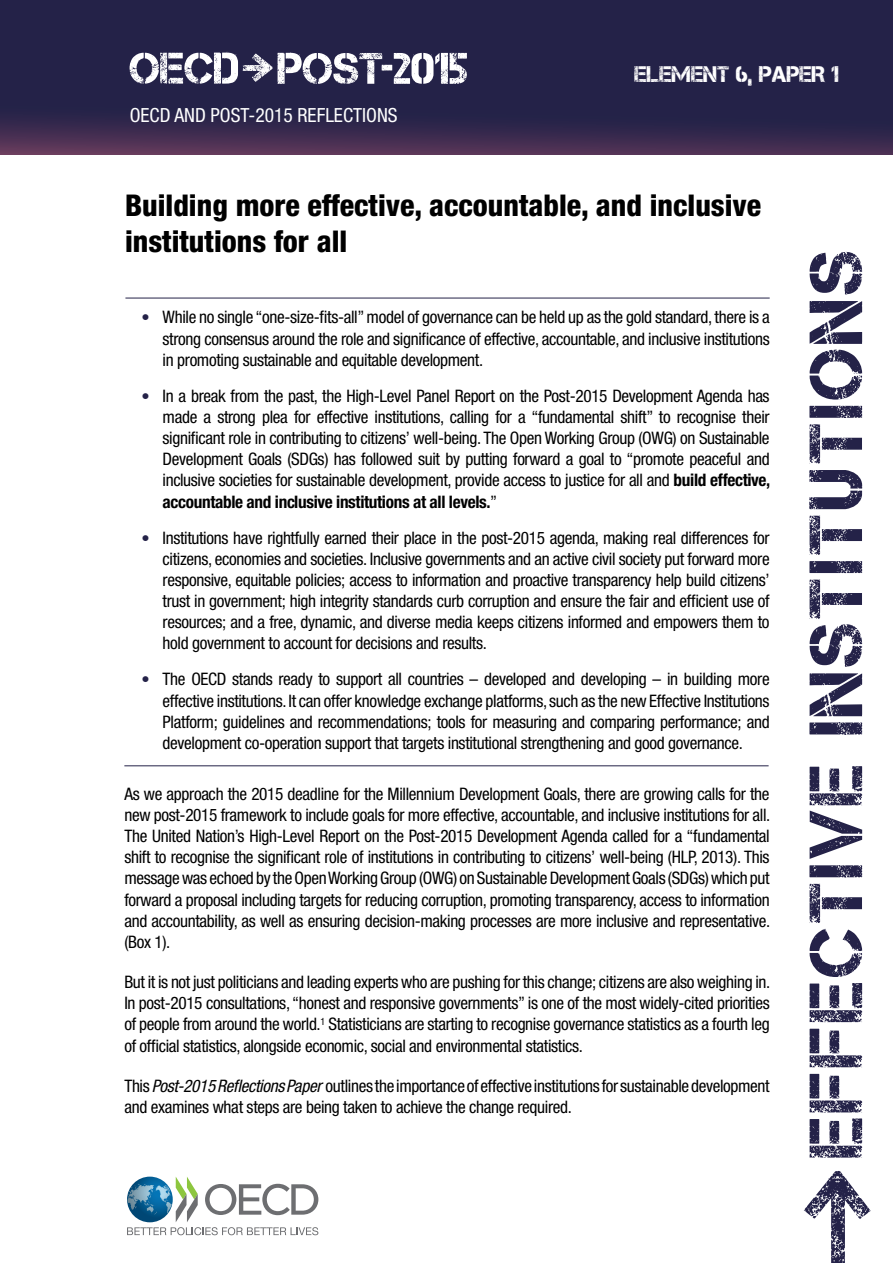
<style>
.page{position:relative;width:893px;height:1263px;background:#fff}
.page>*{position:absolute;margin:0;border:0;box-sizing:border-box;transform-origin:0 0}
.t1{font:75px "Captureit";letter-spacing:.05em;color:#242248}
.t2{font:800 condensed 30px/36px "Helvetica Neue LT Std";color:#000}
.t3{font:22.5px "Captureit";color:#fff}
.t4{font:condensed 19.5px "Helvetica Neue LT Std";color:#fff}
.t5{font:condensed 17.25px/21.1px "Helvetica Neue LT Std";letter-spacing:-.02em;color:#000;text-align:justify}
.s1{font-size:16.5px;color:#242248}
.s2{font-weight:700}
.s3{font-style:italic}
</style>
<div class="page">
<svg style="left:0;top:0;width:893px;height:154px;background:#2a2449"></svg>
<hr style="left:125px;top:298px;width:645px;height:1px;background:#242248">
<hr style="left:124px;top:765px;width:645px;height:1px;background:#242248">
<svg style="left:130px;top:52px;width:337px;height:32px"></svg>
<svg style="left:127px;top:1176px;width:191px;height:59px"></svg>
<svg style="left:804px;top:1171px;width:67px;height:92px"></svg>
<p class="t4" style="left:130px;top:104px;width:92px">OECD AND post</p>
<p class="t4" style="left:249px;top:104px;width:99px">-2015 reflections</p>
<h3 class="t3" style="left:634px;top:62px;width:206px">ELEMENT 6, PAPER 1</h3>
<h2 class="t2" style="left:125px;top:186px;width:638px">Building more effective, accountable, and inclusive institutions for all</h2>
<p class="t5" style="left:163px;top:307px;width:609px;text-indent:-21px"><span class="s1">•</span> While no single “one-size-fits-all” model of governance can be held up as the gold standard, there is a strong consensus around the role and significance of effective, accountable, and inclusive institutions in promoting sustainable and equitable development.</p>
<p class="t5" style="left:163px;top:385px;width:609px;text-indent:-21px"><span class="s1">•</span> In a break from the past, the High-Level Panel Report on the Post-2015 Development Agenda has made a strong plea for effective institutions, calling for a “fundamental shift” to recognise their significant role in contributing to citizens’ well-being. The Open Working Group (OWG) on Sustainable Development Goals (SDGs) has followed suit by putting forward a goal to “promote peaceful and inclusive societies for sustainable development, provide access to justice for all and <span class="s2">build effective, accountable and inclusive institutions at all levels.</span>”</p>
<p class="t5" style="left:163px;top:527px;width:608px;text-indent:-21px"><span class="s1">•</span> Institutions have rightfully earned their place in the post-2015 agenda, making real differences for citizens, economies and societies. Inclusive governments and an active civil society put forward more responsive, equitable policies; access to information and proactive transparency help build citizens’ trust in government; high integrity standards curb corruption and ensure the fair and efficient use of resources; and a free, dynamic, and diverse media keeps citizens informed and empowers them to hold government to account for decisions and results.</p>
<p class="t5" style="left:163px;top:669px;width:609px;text-indent:-21px"><span class="s1">•</span> The OECD stands ready to support all countries – developed and developing – in building more effective institutions. It can offer knowledge exchange platforms, such as the new Effective Institutions Platform; guidelines and recommendations; tools for measuring and comparing performance; and development co-operation support that targets institutional strengthening and good governance.</p>
<p class="t5" style="left:124px;top:783px;width:647px">As we approach the 2015 deadline for the Millennium Development Goals, there are growing calls for the new post-2015 framework to include goals for more effective, accountable, and inclusive institutions for all.<br>The United Nation’s High-Level Report on the Post-2015 Development Agenda called for a “fundamental shift to recognise the significant role of institutions in contributing to citizens’ well-being (HLP, 2013). This message was echoed by the Open Working Group (OWG) on Sustainable Development Goals (SDGs) which put forward a proposal including targets for reducing corruption, promoting transparency, access to information and accountability, as well as ensuring decision-making processes are more inclusive and representative. (Box 1).</p>
<p class="t5" style="left:124px;top:971px;width:647px">But it is not just politicians and leading experts who are pushing for this change; citizens are also weighing in.<br>In post-2015 consultations, “honest and responsive governments” is one of the most widely-cited priorities of people from around the world.<sup>1</sup> Statisticians are starting to recognise governance statistics as a fourth leg of official statistics, alongside economic, social and environmental statistics.</p>
<p class="t5" style="left:124px;top:1075px;width:647px">This <span class="s3">Post-2015 Reflections Paper</span> outlines the importance of effective institutions for sustainable development and examines what steps are being taken to achieve the change required.</p>
<h1 class="t1" style="left:794px;top:1157px;width:909px;rotate:-90deg">EFFECTIVE INSTITUTIONS</h1>
</div>
